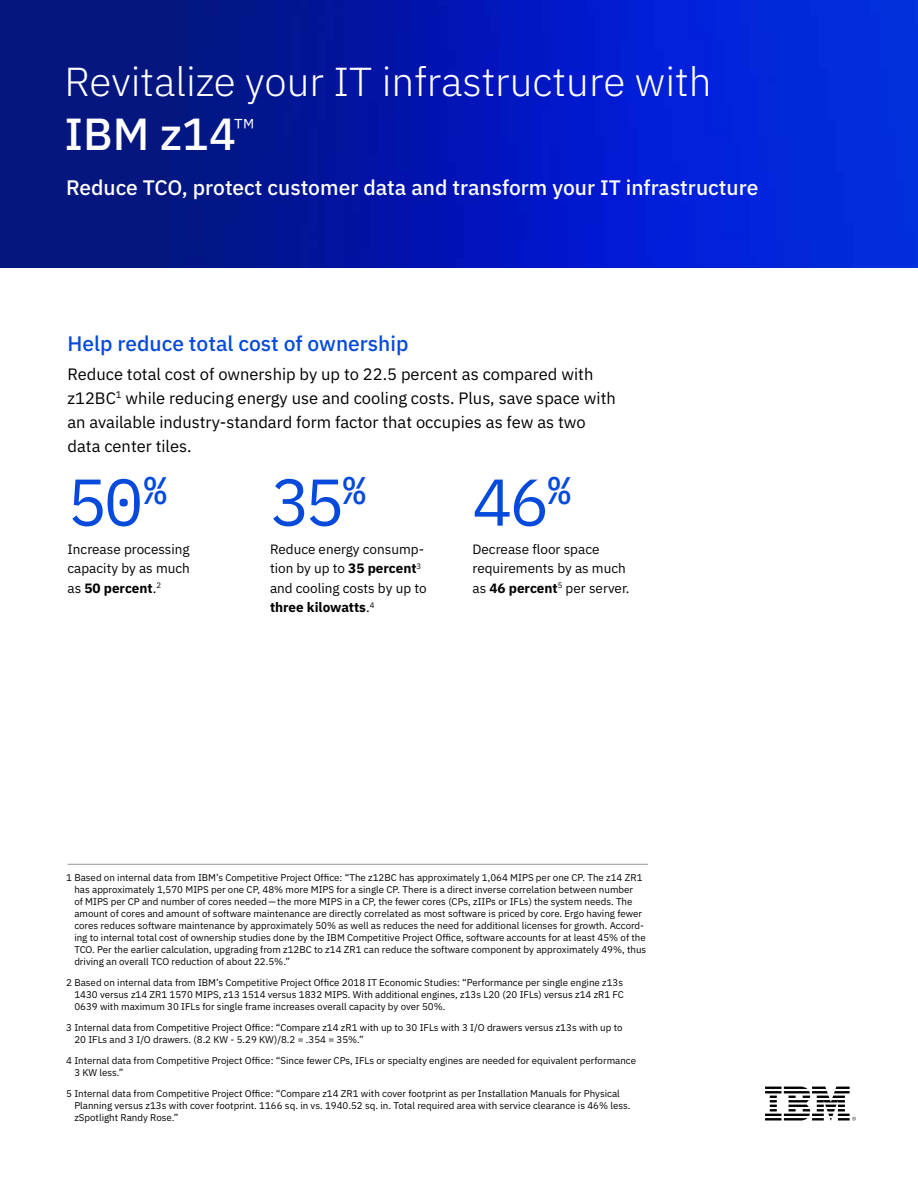
<style>
.page{position:relative;width:918px;height:1188px;background:#fff}
.page>*{position:absolute;margin:0;border:0;box-sizing:border-box;transform-origin:0 0}
.Stats-big_text{font:66px "IBM Plex Mono";color:#054ada}
.heading_1{font:500 45px "IBM Plex Sans";color:#fff}
.heading_1-2{font:300 40.5px "IBM Plex Sans";color:#fff}
.subhead_1{font:500 21px "IBM Plex Sans";color:#fff}
.subhead_3{font:500 21px "IBM Plex Sans";color:#054ada}
.first_paragraph_unde{font:16.5px/24px "IBM Plex Sans";color:#000}
.t1{font:13.5px/19.5px "IBM Plex Sans";color:#000}
.t2{font:9.75px/12px "IBM Plex Sans";color:#000}
.s1{font-weight:700}
</style>
<div class="page">
<svg style="left:765px;top:1087px;width:91px;height:33px"></svg>
<img style="left:0;top:0;width:918px;height:268px">
<hr style="left:68px;top:864px;width:580px;height:1px;background:#939598">
<p class="heading_1-2" style="left:64px;top:51px;width:649px">Revitalize your IT infrastructure with</p>
<p class="heading_1" style="left:64px;top:99px;width:193px">IBM z14<sup>™</sup></p>
<p class="subhead_1" style="left:66px;top:171px;width:694px">Reduce TCO, protect customer data and transform your IT infrastructure</p>
<p class="subhead_3" style="left:68px;top:327px;width:342px">Help reduce total cost of ownership</p>
<p class="first_paragraph_unde" style="left:68px;top:360px;width:550px">Reduce total cost of ownership by up to 22.5 percent as compared with z12BC<sup>1</sup> while reducing energy use and cooling costs. Plus, save space with an available industry-standard form factor that occupies as few as two data center tiles.</p>
<p class="Stats-big_text" style="left:68px;top:452px;width:101px">50<sup>%</sup></p>
<p class="t1" style="left:68px;top:538px;width:124px;text-align:justify">Increase processing capacity by as much as <span class="s1">50 percent</span>.<sup>2</sup></p>
<p class="Stats-big_text" style="left:270px;top:452px;width:98px">35<sup>%</sup></p>
<p class="t1" style="left:270px;top:538px;width:158px">Reduce energy consump&shy;tion by up to <span class="s1">35 percent</span><sup>3 </sup>and cooling costs by up to <span class="s1">three kilowatts</span>.<sup>4</sup></p>
<p class="Stats-big_text" style="left:472px;top:452px;width:100px">46<sup>%</sup></p>
<p class="t1" style="left:472px;top:538px;width:159px">Decrease floor space requirements by as much as <span class="s1">46 percent</span><sup>5</sup> per server.</p>
<p class="t2" style="left:74px;top:870px;width:573px;text-indent:-8px">1 Based on internal data from IBM’s Competitive Project Office: “The z12BC has approximately 1,064 MIPS per one CP. The z14 ZR1 has approximately 1,570 MIPS per one CP, 48% more MIPS for a single CP. There is a direct inverse correlation between number<br>of MIPS per CP and number of cores needed—the more MIPS in a CP, the fewer cores (CPs, zIIPs or IFLs) the system needs. The amount of cores and amount of software maintenance are directly correlated as most software is priced by core. Ergo having fewer cores reduces software maintenance by approximately 50% as well as reduces the need for additional licenses for growth. Accord&shy;ing to internal total cost of ownership studies done by the IBM Competitive Project Office, software accounts for at least 45% of the TCO. Per the earlier calculation, upgrading from z12BC to z14 ZR1 can reduce the software component by approximately 49%, thus driving an overall TCO reduction of about 22.5%.”</p>
<p class="t2" style="left:74px;top:975px;width:551px;text-align:justify;text-indent:-8px">2 Based on internal data from IBM’s Competitive Project Office 2018 IT Economic Studies: “Performance per single engine z13s 1430 versus z14 ZR1 1570 MIPS, z13 1514 versus 1832 MIPS. With additional engines, z13s L20 (20 IFLs) versus z14 zR1 FC 0639 with maximum 30 IFLs for single frame increases overall capacity by over 50%.</p>
<p class="t2" style="left:74px;top:1020px;width:550px;text-indent:-8px">3 Internal data from Competitive Project Office: “Compare z14 zR1 with up to 30 IFLs with 3 I/O drawers versus z13s with up to<br>20 IFLs and 3 I/O drawers. (8.2 KW - 5.29 KW)/8.2 = .354 = 35%.”</p>
<p class="t2" style="left:74px;top:1053px;width:563px;text-indent:-8px">4 Internal data from Competitive Project Office: “Since fewer CPs, IFLs or specialty engines are needed for equivalent performance<br>3 KW less.”</p>
<p class="t2" style="left:74px;top:1086px;width:558px;text-indent:-8px">5 Internal data from Competitive Project Office: “Compare z14 ZR1 with cover footprint as per Installation Manuals for Physical<br>Planning versus z13s with cover footprint. 1166 sq. in vs. 1940.52 sq. in. Total required area with service clearance is 46% less. zSpotlight Randy Rose.”</p>
</div>
